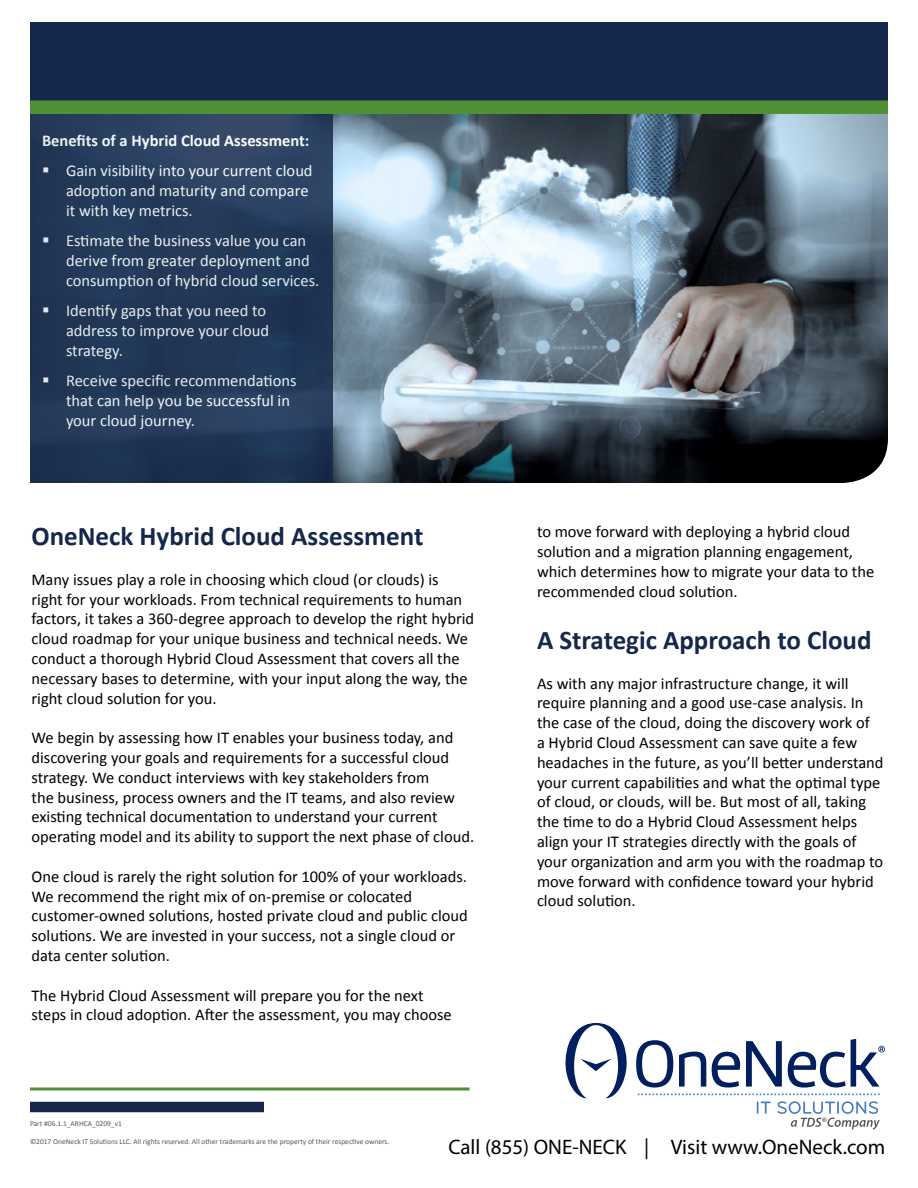
<style>
.page{position:relative;width:918px;height:1188px;background:#fff}
.page>*{position:absolute;margin:0;border:0;box-sizing:border-box;transform-origin:0 0}
.t1{font:700 27px "Calibri";color:#15284b}
.t2{font:21px "Myriad Pro";color:#000}
.t3{font:16.5px/19.8px "Calibri";color:#000}
.t4{font:16.5px/19.8px "Calibri";color:#fff}
.t5{font:700 16.5px "Calibri";color:#fff}
.t6{font:7.5px "Calibri";color:#55565a}
</style>
<div class="page">
<svg style="left:566px;top:1023px;width:61px;height:76px"></svg>
<svg style="left:636px;top:1040px;width:37px;height:48px"></svg>
<svg style="left:679px;top:1052px;width:27px;height:35px"></svg>
<svg style="left:712px;top:1052px;width:28px;height:36px"></svg>
<svg style="left:746px;top:1041px;width:36px;height:46px"></svg>
<svg style="left:788px;top:1039px;width:97px;height:49px"></svg>
<svg style="left:757px;top:1101px;width:14px;height:13px"></svg>
<svg style="left:778px;top:1101px;width:102px;height:29px"></svg>
<svg style="left:638px;top:1094px;width:242px;height:1px"></svg>
<hr style="left:30px;top:1088px;width:440px;height:2px;background:#519136">
<div style="left:30px;top:1102px;width:234px;height:10px;background:#15284b"></div>
<div style="left:30px;top:22px;width:858px;height:86px;background:#15284b"></div>
<div style="left:30px;top:100px;width:858px;height:14px;background:#519136;border:2px solid #519136"></div>
<img style="left:333px;top:114px;width:555px;height:369px">
<div style="left:30px;top:114px;width:303px;height:369px;background:linear-gradient(to bottom,#2b4060,#1e3353)"></div>
<svg style="left:43px;top:168px;width:5px;height:5px"></svg>
<svg style="left:43px;top:238px;width:5px;height:5px"></svg>
<svg style="left:43px;top:308px;width:5px;height:5px"></svg>
<svg style="left:43px;top:378px;width:5px;height:5px"></svg>
<p class="t5" style="left:42px;top:130px;width:269px">Benefits of a Hybrid Cloud Assessment:</p>
<p class="t4" style="left:66px;top:160px;width:248px">Gain visibility into your current cloud adoption and maturity and compare it with key metrics.</p>
<p class="t4" style="left:66px;top:230px;width:255px">Estimate the business value you can derive from greater deployment and consumption of hybrid cloud services.</p>
<p class="t4" style="left:66px;top:300px;width:205px">Identify gaps that you need to address to improve your cloud strategy.</p>
<p class="t4" style="left:66px;top:370px;width:232px">Receive specific recommendations that can help you be successful in your cloud journey.</p>
<h1 class="t1" style="left:32px;top:520px;width:393px">OneNeck Hybrid Cloud Assessment</h1>
<p class="t3" style="left:32px;top:569px;width:444px">Many issues play a role in choosing which cloud (or clouds) is<br>right for your workloads. From technical requirements to human factors, it takes a 360-degree approach to develop the right hybrid cloud roadmap for your unique business and technical needs. We conduct a thorough Hybrid Cloud Assessment that covers all the necessary bases to determine, with your input along the way, the right cloud solution for you.</p>
<p class="t3" style="left:32px;top:727px;width:444px">We begin by assessing how IT enables your business today, and discovering your goals and requirements for a successful cloud strategy. We conduct interviews with key stakeholders from<br>the business, process owners and the IT teams, and also review existing technical documentation to understand your current operating model and its ability to support the next phase of cloud.</p>
<p class="t3" style="left:32px;top:866px;width:438px">One cloud is rarely the right solution for 100% of your workloads.<br>We recommend the right mix of on-premise or colocated customer-owned solutions, hosted private cloud and public cloud solutions. We are invested in your success, not a single cloud or data center solution.</p>
<p class="t3" style="left:32px;top:984px;width:422px">The Hybrid Cloud Assessment will prepare you for the next steps in cloud adoption. After the assessment, you may choose</p>
<p class="t3" style="left:537px;top:521px;width:339px">to move forward with deploying a hybrid cloud solution and a migration planning engagement, which determines how to migrate your data to the recommended cloud solution.</p>
<h1 class="t1" style="left:537px;top:623px;width:336px">A Strategic Approach to Cloud</h1>
<p class="t3" style="left:537px;top:672px;width:348px">As with any major infrastructure change, it will require planning and a good use-case analysis. In the case of the cloud, doing the discovery work of<br>a Hybrid Cloud Assessment can save quite a few headaches in the future, as you’ll better understand your current capabilities and what the optimal type of cloud, or clouds, will be. But most of all, taking the time to do a Hybrid Cloud Assessment helps align your IT strategies directly with the goals of your organization and arm you with the roadmap to move forward with confidence toward your hybrid cloud solution.</p>
<p class="t6" style="left:30px;top:1119px;width:93px">Part #06.1.1_ARHCA_0209_v1</p>
<p class="t6" style="left:30px;top:1137px;width:361px">©2017 OneNeck IT Solutions LLC. All rights reserved. All other trademarks are the property of their respective owners.</p>
<p class="t2" style="left:448px;top:1134px;width:438px">Call (855) ONE-NECK | Visit www.OneNeck.com</p>
</div>
